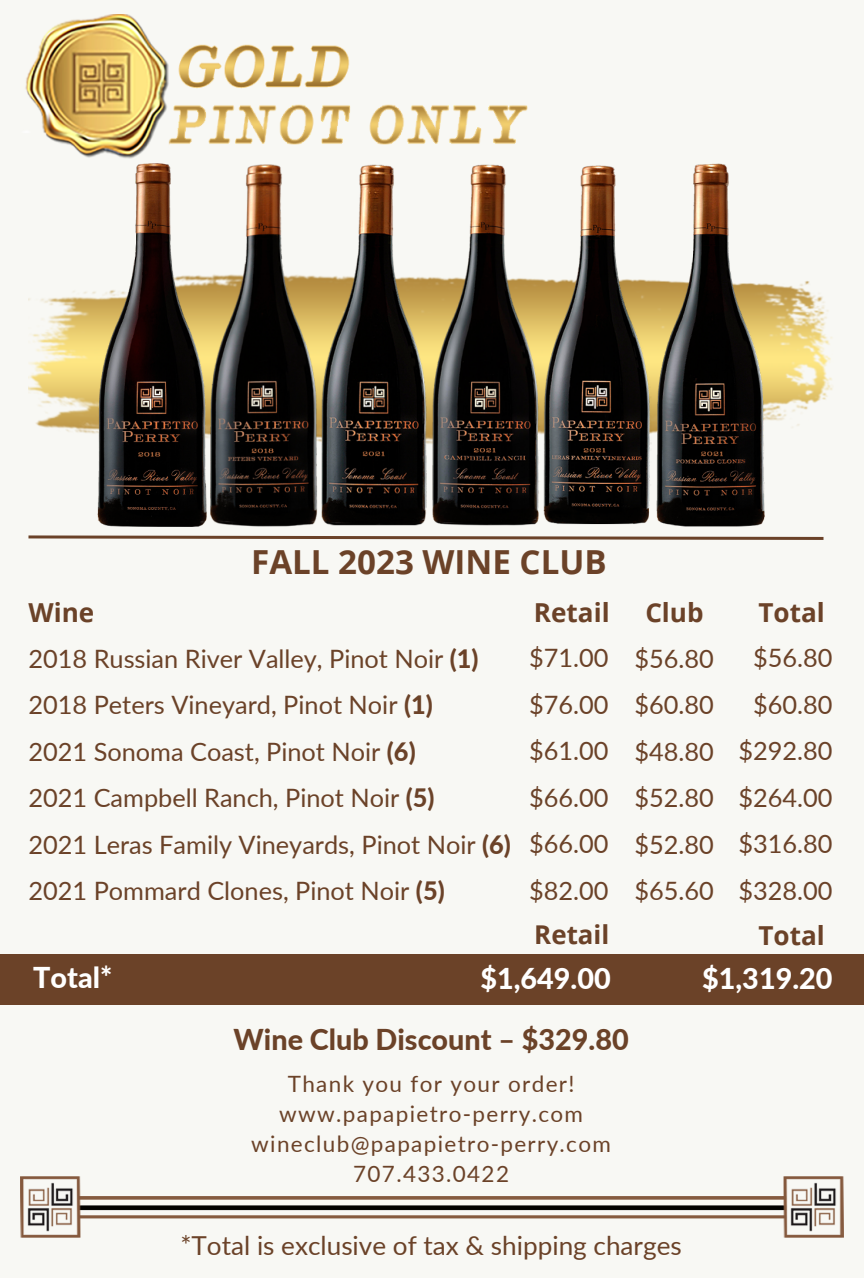
<style>
.page{position:relative;width:864px;height:1278px;background:#f8f8f4}
.page>*{position:absolute;margin:0;border:0;box-sizing:border-box;transform-origin:0 0}
.t1{font:700 33.2px "Open Sans";color:#6b4228}
.t2{font:800 28.8px "Lato";color:#fff}
.t3{font:800 28.8px "Lato";color:#6b4228}
.t4{font:26.2px "Lato";color:#6b4228}
.t5{font:700 26.2px "Open Sans";color:#6b4228}
.t6{font:700 25.8px "Open Sans";color:#6b4228}
.t7{font:25.4px "Lato";color:#6b4228}
.t8{font:22.4px "Lato";letter-spacing:.06em;color:#6b4228}
.s1{font-weight:800}
</style>
<div class="page">
<svg style="left:28px;top:536px;width:796px;height:4px;background:#91735f"></svg>
<div style="left:0;top:954px;width:864px;height:51px;background:#6b4228"></div>
<img style="left:20px;top:1176px;width:824px;height:62px">
<img style="left:28px;top:158px;width:805px;height:378px">
<img style="left:25px;top:14px;width:502px;height:144px">
<p class="t1" style="left:251px;top:538px;width:357px">FALL 2023 WINE CLUB</p>
<p class="t5" style="left:28px;top:594px;width:67px">Wine</p>
<p class="t5" style="left:645px;top:594px;width:60px">Club</p>
<p class="t5" style="left:758px;top:594px;width:68px">Total</p>
<p class="t7" style="left:28px;top:643px;width:452px">2018 Russian River Valley, Pinot Noir <span class="s1">(1)</span></p>
<p class="t7" style="left:28px;top:689px;width:406px">2018 Peters Vineyard, Pinot Noir <span class="s1">(1)</span></p>
<p class="t7" style="left:28px;top:736px;width:389px">2021 Sonoma Coast, Pinot Noir <span class="s1">(6)</span></p>
<p class="t7" style="left:28px;top:782px;width:408px">2021 Campbell Ranch, Pinot Noir <span class="s1">(5)</span></p>
<p class="t7" style="left:28px;top:829px;width:484px">2021 Leras Family Vineyards, Pinot Noir <span class="s1">(6)</span></p>
<p class="t7" style="left:28px;top:875px;width:418px">2021 Pommard Clones, Pinot Noir <span class="s1">(5)</span></p>
<p class="t5" style="left:534px;top:594px;width:77px">Retail</p>
<p class="t7" style="left:529px;top:642px;width:81px">$71.00</p>
<p class="t7" style="left:529px;top:688px;width:81px">$76.00</p>
<p class="t7" style="left:529px;top:735px;width:81px">$61.00</p>
<p class="t7" style="left:529px;top:781px;width:81px">$66.00</p>
<p class="t7" style="left:529px;top:828px;width:81px">$66.00</p>
<p class="t7" style="left:529px;top:874px;width:81px">$82.00</p>
<p class="t7" style="left:753px;top:642px;width:81px">$56.80</p>
<p class="t7" style="left:753px;top:688px;width:81px">$60.80</p>
<p class="t7" style="left:738px;top:735px;width:96px">$292.80</p>
<p class="t7" style="left:738px;top:781px;width:96px">$264.00</p>
<p class="t7" style="left:738px;top:828px;width:96px">$316.80</p>
<p class="t7" style="left:738px;top:874px;width:96px">$328.00</p>
<p class="t7" style="left:635px;top:643px;width:81px">$56.80</p>
<p class="t7" style="left:635px;top:689px;width:81px">$60.80</p>
<p class="t7" style="left:635px;top:736px;width:81px">$48.80</p>
<p class="t7" style="left:635px;top:782px;width:81px">$52.80</p>
<p class="t7" style="left:635px;top:829px;width:81px">$52.80</p>
<p class="t7" style="left:635px;top:875px;width:81px">$65.60</p>
<p class="t6" style="left:534px;top:916px;width:77px">Retail</p>
<p class="t2" style="left:33px;top:960px;width:81px">Total*</p>
<p class="t2" style="left:481px;top:960px;width:132px">$1,649.00</p>
<p class="t3" style="left:234px;top:1022px;width:397px">Wine Club Discount – $329.80</p>
<p class="t8" style="left:288px;top:1070px;width:288px">Thank you for your order!</p>
<p class="t8" style="left:279px;top:1100px;width:305px">www.papapietro-perry.com</p>
<p class="t8" style="left:251px;top:1130px;width:361px">wineclub@papapietro-perry.com</p>
<p class="t8" style="left:353px;top:1160px;width:157px">707.433.0422</p>
<p class="t4" style="left:180px;top:1229px;width:503px">*Total is exclusive of tax &amp; shipping charges</p>
<p class="t5" style="left:758px;top:917px;width:68px">Total</p>
<p class="t2" style="left:702px;top:961px;width:132px">$1,319.20</p>
</div>
